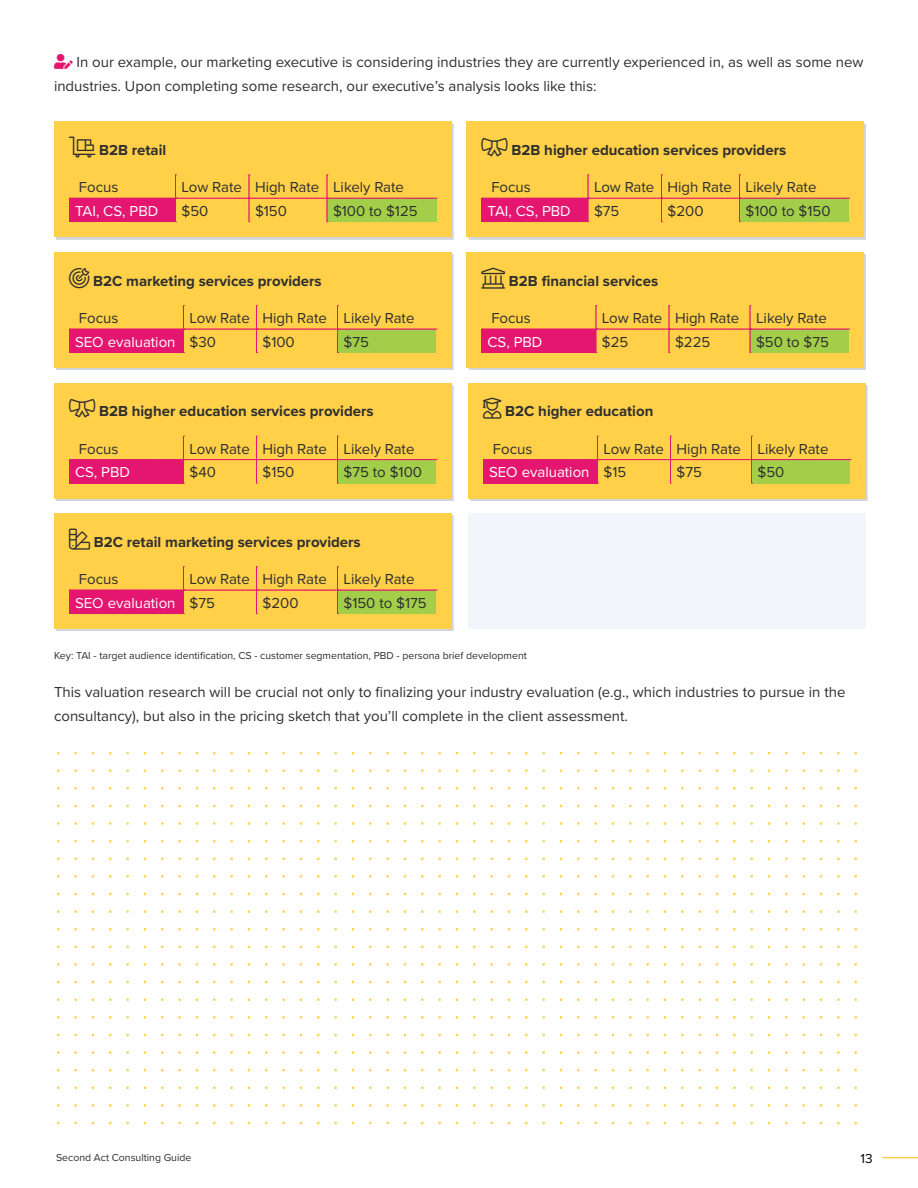
<style>
.page{position:relative;width:918px;height:1188px;background:#fff}
.page>*{position:absolute;margin:0;border:0;box-sizing:border-box;transform-origin:0 0}
.t1{font:15px/23.9px "Proxima Nova";color:#2f2f2f}
.t2{font:700 15px "Proxima Nova";color:#2f2f2f}
.t3{font:15px "Proxima Nova";color:#fff}
.t4{font:13.5px "Proxima Nova";color:#020304}
.t5{font:10.5px "Proxima Nova";color:#2f2f2f}
.s1{color:#fff}
</style>
<div class="page">
<hr style="left:882px;top:1157px;width:36px;height:1px;background:#ffd048">
<div style="left:56px;top:124px;width:398px;height:116px;background:#d1d6dd"></div>
<div style="left:54px;top:122px;width:398px;height:115px;background:#ffd048"></div>
<div style="left:69px;top:198px;width:107px;height:24px;background:#e51670"></div>
<hr style="left:176px;top:198px;width:73px;height:1px;background:#e51670">
<hr style="left:249px;top:198px;width:78px;height:1px;background:#e51670">
<hr style="left:327px;top:198px;width:109px;height:1px;background:#e51670">
<svg style="left:175px;top:174px;width:73px;height:48px"></svg>
<svg style="left:249px;top:174px;width:77px;height:48px"></svg>
<svg style="left:327px;top:174px;width:108px;height:48px"></svg>
<div style="left:56px;top:254px;width:398px;height:116px;background:#d1d6dd"></div>
<div style="left:54px;top:252px;width:398px;height:116px;background:#ffd048"></div>
<div style="left:69px;top:329px;width:114px;height:24px;background:#e51670"></div>
<hr style="left:338px;top:329px;width:98px;height:1px;background:#e51670">
<svg style="left:183px;top:305px;width:73px;height:48px"></svg>
<svg style="left:256px;top:305px;width:81px;height:48px"></svg>
<svg style="left:337px;top:305px;width:98px;height:48px"></svg>
<div style="left:470px;top:385px;width:398px;height:116px;background:linear-gradient(to right,#d1d6dd,#d1d6dd)"></div>
<div style="left:468px;top:383px;width:398px;height:115px;background:#ffd048"></div>
<div style="left:483px;top:460px;width:114px;height:23px;background:#e51670"></div>
<hr style="left:752px;top:459px;width:98px;height:1px;background:#e51670">
<svg style="left:483px;top:459px;width:114px;height:1px"></svg>
<svg style="left:597px;top:436px;width:73px;height:48px"></svg>
<svg style="left:670px;top:436px;width:81px;height:48px"></svg>
<svg style="left:751px;top:436px;width:98px;height:48px"></svg>
<div style="left:56px;top:515px;width:398px;height:116px;background:#d1d6dd"></div>
<div style="left:54px;top:513px;width:398px;height:116px;background:#ffd048"></div>
<div style="left:69px;top:590px;width:114px;height:24px;background:#e51670"></div>
<hr style="left:338px;top:590px;width:98px;height:1px;background:#e51670">
<svg style="left:183px;top:566px;width:73px;height:48px"></svg>
<svg style="left:256px;top:566px;width:81px;height:48px"></svg>
<svg style="left:337px;top:566px;width:98px;height:48px"></svg>
<div style="left:56px;top:385px;width:398px;height:116px;background:linear-gradient(to right,#d1d6dd,#d1d6dd)"></div>
<div style="left:54px;top:383px;width:398px;height:115px;background:#ffd048"></div>
<div style="left:69px;top:460px;width:114px;height:23px;background:#e51670"></div>
<hr style="left:338px;top:459px;width:98px;height:1px;background:#e51670">
<svg style="left:69px;top:459px;width:114px;height:1px"></svg>
<svg style="left:183px;top:436px;width:73px;height:48px"></svg>
<svg style="left:256px;top:436px;width:81px;height:48px"></svg>
<svg style="left:337px;top:436px;width:98px;height:48px"></svg>
<div style="left:469px;top:254px;width:397px;height:116px;background:#d1d6dd"></div>
<div style="left:466px;top:252px;width:398px;height:116px;background:#ffd048"></div>
<div style="left:482px;top:329px;width:114px;height:24px;background:#e51670"></div>
<hr style="left:596px;top:329px;width:73px;height:1px;background:#e51670">
<hr style="left:669px;top:329px;width:81px;height:1px;background:#e51670">
<hr style="left:750px;top:329px;width:99px;height:1px;background:#e51670">
<svg style="left:596px;top:305px;width:72px;height:48px"></svg>
<svg style="left:669px;top:305px;width:80px;height:48px"></svg>
<svg style="left:750px;top:305px;width:98px;height:48px"></svg>
<div style="left:469px;top:124px;width:397px;height:116px;background:#d1d6dd"></div>
<div style="left:466px;top:122px;width:398px;height:115px;background:#ffd048"></div>
<div style="left:482px;top:198px;width:106px;height:24px;background:#e51670"></div>
<hr style="left:740px;top:198px;width:109px;height:1px;background:#e51670">
<svg style="left:588px;top:174px;width:73px;height:48px"></svg>
<svg style="left:661px;top:174px;width:78px;height:48px"></svg>
<svg style="left:739px;top:174px;width:109px;height:48px"></svg>
<div style="left:468px;top:513px;width:398px;height:116px;background:#f2f5fa"></div>
<p class="t1" style="left:54px;top:49px;width:811px;text-indent:23px">In our example, our marketing executive is considering industries they are currently experienced in, as well as some new industries. Upon completing some research, our executive’s analysis looks like this:</p>
<p class="t2" style="left:69px;top:139px;width:99px">□●●●▼●▼ B2B retail</p>
<p class="t1" style="left:79px;top:175px;width:41px">Focus</p>
<p class="t1" style="left:182px;top:175px;width:224px">Low Rate High Rate Likely Rate</p>
<p class="t3" style="left:75px;top:200px;width:85px">TAI, CS, PBD</p>
<p class="t1" style="left:182px;top:198px;width:28px">$50</p>
<p class="t1" style="left:255px;top:198px;width:34px">$150</p>
<p class="t1" style="left:333px;top:198px;width:86px">$100 to $125</p>
<p class="t2" style="left:93px;top:270px;width:230px">B2C marketing services providers</p>
<p class="t1" style="left:79px;top:306px;width:41px">Focus</p>
<p class="t1" style="left:75px;top:306px;width:341px;text-indent:114px">Low Rate High Rate Likely Rate<br><span class="s1">SEO evaluation</span> $30</p>
<p class="t1" style="left:262px;top:329px;width:34px">$100</p>
<p class="t1" style="left:344px;top:329px;width:27px">$75</p>
<p class="t2" style="left:99px;top:400px;width:276px">B2B higher education services providers</p>
<p class="t1" style="left:79px;top:436px;width:41px">Focus</p>
<p class="t1" style="left:189px;top:436px;width:227px">Low Rate High Rate Likely Rate</p>
<p class="t3" style="left:75px;top:461px;width:56px">CS, PBD</p>
<p class="t1" style="left:189px;top:460px;width:28px">$40</p>
<p class="t1" style="left:262px;top:460px;width:34px">$150</p>
<p class="t1" style="left:344px;top:460px;width:80px">$75 to $100</p>
<p class="t2" style="left:69px;top:531px;width:293px">▼□□ B2C retail marketing services providers</p>
<p class="t1" style="left:79px;top:567px;width:41px">Focus</p>
<p class="t1" style="left:75px;top:567px;width:341px;text-indent:114px">Low Rate High Rate Likely Rate<br><span class="s1">SEO evaluation</span> $75</p>
<p class="t1" style="left:262px;top:590px;width:38px">$200</p>
<p class="t1" style="left:344px;top:590px;width:85px">$150 to $175</p>
<p class="t2" style="left:512px;top:139px;width:276px">B2B higher education services providers</p>
<p class="t1" style="left:491px;top:175px;width:41px">Focus</p>
<p class="t1" style="left:594px;top:175px;width:224px">Low Rate High Rate Likely Rate</p>
<p class="t3" style="left:488px;top:200px;width:85px">TAI, CS, PBD</p>
<p class="t1" style="left:594px;top:198px;width:27px">$75</p>
<p class="t1" style="left:668px;top:198px;width:38px">$200</p>
<p class="t1" style="left:746px;top:198px;width:87px">$100 to $150</p>
<p class="t2" style="left:482px;top:270px;width:178px">■ B2B financial services</p>
<p class="t1" style="left:491px;top:306px;width:41px">Focus</p>
<p class="t1" style="left:602px;top:306px;width:227px">Low Rate High Rate Likely Rate</p>
<p class="t3" style="left:488px;top:331px;width:56px">CS, PBD</p>
<p class="t1" style="left:602px;top:329px;width:28px">$25</p>
<p class="t1" style="left:675px;top:329px;width:37px">$225</p>
<p class="t1" style="left:756px;top:329px;width:75px">$50 to $75</p>
<p class="t2" style="left:505px;top:400px;width:150px">B2C higher education</p>
<p class="t1" style="left:493px;top:436px;width:41px">Focus</p>
<p class="t1" style="left:489px;top:436px;width:341px;text-indent:114px">Low Rate High Rate Likely Rate<br><span class="s1">SEO evaluation</span> $15</p>
<p class="t1" style="left:676px;top:460px;width:27px">$75</p>
<p class="t1" style="left:758px;top:460px;width:28px">$50</p>
<p class="t5" style="left:54px;top:648px;width:474px">Key: TAI - target audience identification, CS - customer segmentation, PBD - persona brief development</p>
<p class="t1" style="left:54px;top:679px;width:793px">This valuation research will be crucial not only to finalizing your industry evaluation (e.g., which industries to pursue in the consultancy), but also in the pricing sketch that you’ll complete in the client assessment.</p>
<p class="t5" style="left:56px;top:1150px;width:137px">Second Act Consulting Guide</p>
<p class="t4" style="left:861px;top:1148px;width:14px">13</p>
</div>
